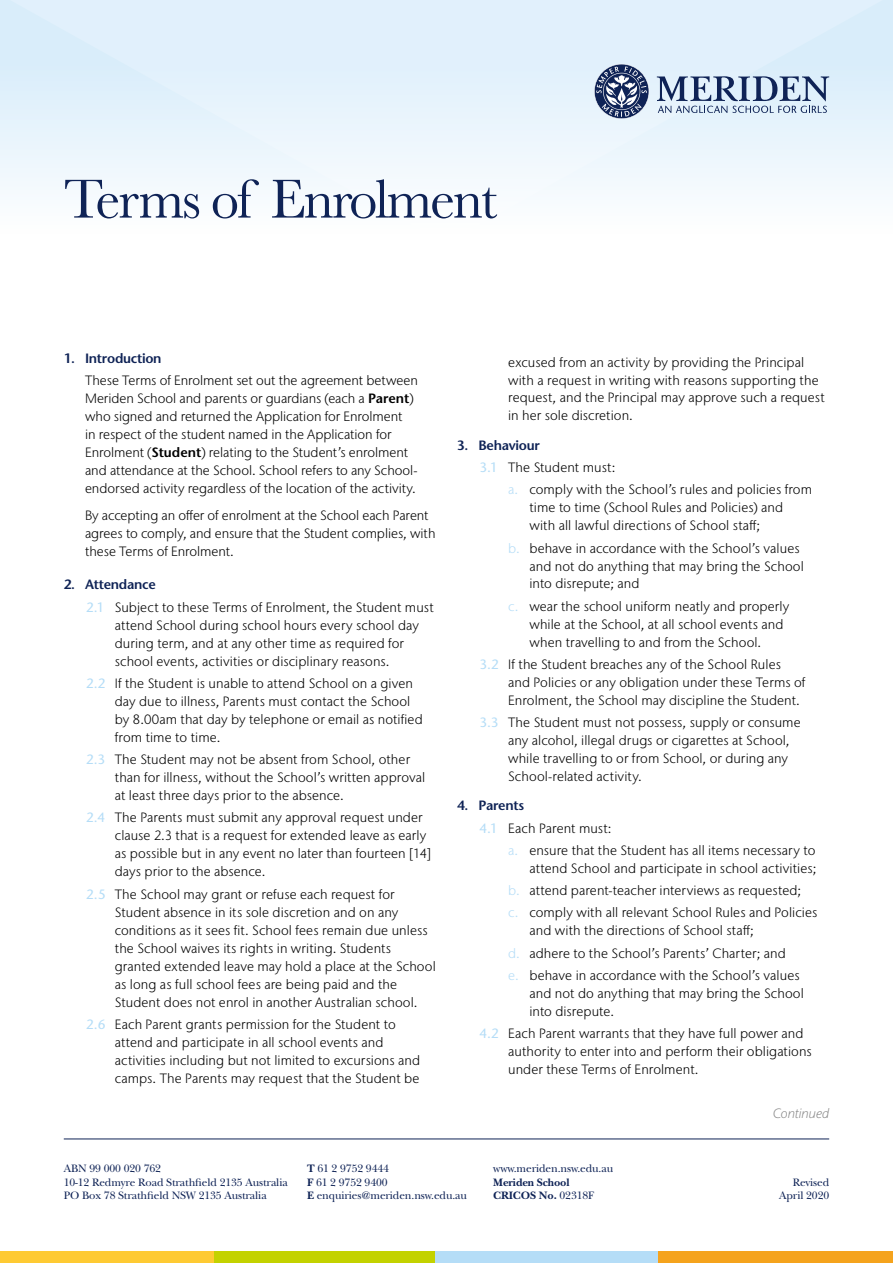
<style>
.page{position:relative;width:893px;height:1263px;background:#fff}
.page>*{position:absolute;margin:0;border:0;box-sizing:border-box;transform-origin:0 0}
.t1{font:57px "Baskerville";letter-spacing:-.04em;color:#0f2356}
.t2{font:300 13.5px/18px "Stone Sans IIITC Std";letter-spacing:.005em;color:#000}
.t3{font:600 13.5px "Stone Sans";letter-spacing:-.02em;color:#0f2356}
.t4{font:italic 300 13.5px "Stone Sans IIITC Std";color:#878787}
.t5{font:11.25px/13.5px "New Baskerville";letter-spacing:-.01em;color:#0f2356}
.t6{font:700 11.25px/13.5px "New Baskerville";letter-spacing:-.01em;color:#0f2356}
.s1{font-family:"Stone Sans";font-weight:600}
.s2{font-family:"Stone Sans";font-weight:400;color:#b5ddf7}
.s3{color:#b5ddf7}
.s4{font-weight:700}
.s5{font-weight:400}
</style>
<div class="page">
<svg style="left:0;top:0;width:893px;height:190px;fill:#e3f2fc"></svg>
<svg style="left:657px;top:76px;width:172px;height:37px;background:#a2b3ca"></svg>
<svg style="left:594px;top:64px;width:55px;height:55px;background:#7684a2"></svg>
<div style="left:0;top:1251px;width:214px;height:12px;background:#feca33"></div>
<div style="left:214px;top:1251px;width:221px;height:12px;background:#c3d200"></div>
<div style="left:435px;top:1251px;width:223px;height:12px;background:#b5ddf7"></div>
<div style="left:658px;top:1251px;width:235px;height:12px;background:#f5a31d"></div>
<hr style="left:64px;top:1138px;width:765px;height:1px;background:#0f2356">
<h1 class="t1" style="left:64px;top:163px;width:435px">Terms of Enrolment</h1>
<p class="t3" style="left:64px;top:350px;width:99px">1. Introduction</p>
<p class="t2" style="left:85px;top:372px;width:334px">These Terms of Enrolment set out the agreement between Meriden School and parents or guardians (each a <span class="s1">Parent</span>) who signed and returned the Application for Enrolment<br>in respect of the student named in the Application for Enrolment (<span class="s1">Student</span>) relating to the Student’s enrolment and attendance at the School. School refers to any School&shy;endorsed activity regardless of the location of the activity.</p>
<p class="t2" style="left:85px;top:506px;width:352px">By accepting an offer of enrolment at the School each Parent agrees to comply, and ensure that the Student complies, with these Terms of Enrolment.</p>
<p class="t3" style="left:64px;top:576px;width:93px">2. Attendance</p>
<p class="t2" style="left:115px;top:598px;width:320px;text-indent:-29px"><span class="s2">2.1</span> Subject to these Terms of Enrolment, the Student must attend School during school hours every school day during term, and at any other time as required for school events, activities or disciplinary reasons.</p>
<p class="t2" style="left:115px;top:674px;width:309px;text-indent:-29px"><span class="s2">2.2</span> If the Student is unable to attend School on a given day due to illness, Parents must contact the School by 8.00am that day by telephone or email as notified from time to time.</p>
<p class="t2" style="left:115px;top:750px;width:312px;text-indent:-29px"><span class="s2">2.3</span> The Student may not be absent from School, other than for illness, without the School’s written approval at least three days prior to the absence.</p>
<p class="t2" style="left:115px;top:809px;width:318px;text-indent:-29px"><span class="s2">2.4</span> The Parents must submit any approval request under clause 2.3 that is a request for extended leave as early as possible but in any event no later than fourteen [14] days prior to the absence.</p>
<p class="t2" style="left:115px;top:885px;width:322px;text-indent:-29px"><span class="s2">2.5</span> The School may grant or refuse each request for Student absence in its sole discretion and on any conditions as it sees fit. School fees remain due unless the School waives its rights in writing. Students granted extended leave may hold a place at the School as long as full school fees are being paid and the Student does not enrol in another Australian school.</p>
<p class="t2" style="left:115px;top:1015px;width:307px;text-indent:-29px"><span class="s2">2.6</span> Each Parent grants permission for the Student to attend and participate in all school events and activities including but not limited to excursions and camps. The Parents may request that the Student be</p>
<p class="t2" style="left:508px;top:353px;width:318px">excused from an activity by providing the Principal with a request in writing with reasons supporting the request, and the Principal may approve such a request in her sole discretion.</p>
<p class="t3" style="left:457px;top:437px;width:84px">3. Behaviour</p>
<p class="t2" style="left:508px;top:456px;width:305px;line-height:22.2px;text-indent:-29px"><span class="s2">3.1</span> The Student must:<br><span class="s3">a.</span> comply with the School’s rules and policies from</p>
<p class="t2" style="left:529px;top:498px;width:255px">time to time (School Rules and Policies) and with all lawful directions of School staff;</p>
<p class="t2" style="left:529px;top:539px;width:276px;text-indent:-21px"><span class="s3">b.</span> behave in accordance with the School’s values and not do anything that may bring the School into disrepute; and</p>
<p class="t2" style="left:529px;top:597px;width:261px;text-indent:-21px"><span class="s3">c.</span> wear the school uniform neatly and properly while at the School, at all school events and when travelling to and from the School.</p>
<p class="t2" style="left:508px;top:655px;width:299px;text-indent:-29px"><span class="s2">3.2</span> If the Student breaches any of the School Rules and Policies or any obligation under these Terms of<br>Enrolment, the School may discipline the Student.</p>
<p class="t2" style="left:508px;top:713px;width:294px;text-indent:-29px"><span class="s2">3.3</span> The Student must not possess, supply or consume any alcohol, illegal drugs or cigarettes at School, while travelling to or from School, or during any School-related activity.</p>
<p class="t3" style="left:457px;top:798px;width:69px">4. Parents</p>
<p class="t2" style="left:508px;top:817px;width:309px;line-height:22.2px;text-indent:-29px"><span class="s2">4.1</span> Each Parent must:<br><span class="s3">a.</span> ensure that the Student has all items necessary to</p>
<p class="t2" style="left:508px;top:857px;width:311px;line-height:22.2px;text-indent:21px">attend School and participate in school activities; <span class="s3">b.</span> attend parent-teacher interviews as requested;<br><span class="s3">c.</span> comply with all relevant School Rules and Policies</p>
<p class="t2" style="left:508px;top:920px;width:293px;line-height:22.2px;text-indent:21px">and with the directions of School staff;<br><span class="s3">d.</span> adhere to the School’s Parents’ Charter; and <span class="s3">e.</span> behave in accordance with the School’s values</p>
<p class="t2" style="left:529px;top:984px;width:276px">and not do anything that may bring the School into disrepute.</p>
<p class="t2" style="left:508px;top:1024px;width:305px;text-indent:-29px"><span class="s2">4.2</span> Each Parent warrants that they have full power and authority to enter into and perform their obligations under these Terms of Enrolment.</p>
<p class="t4" style="left:773px;top:1104px;width:58px">Continued</p>
<p class="t5" style="left:64px;top:1162px;width:225px">ABN 99 000 020 762<br>10-12 Redmyre Road Strathfield 2135 Australia<br>PO Box 78 Strathfield NSW 2135 Australia</p>
<p class="t5" style="left:307px;top:1162px;width:162px"><span class="s4">T</span> 61 2 9752 9444<br><span class="s4">F</span> 61 2 9752 9400<br><span class="s4">E</span> enquiries@meriden.nsw.edu.au</p>
<p class="t5" style="left:493px;top:1162px;width:121px">www.meriden.nsw.edu.au</p>
<p class="t6" style="left:493px;top:1175px;width:103px">Meriden School<br>CRICOS No. <span class="s5">02318F</span></p>
<p class="t5" style="left:779px;top:1175px;width:52px;text-align:right">Revised<br>April 2020</p>
</div>
